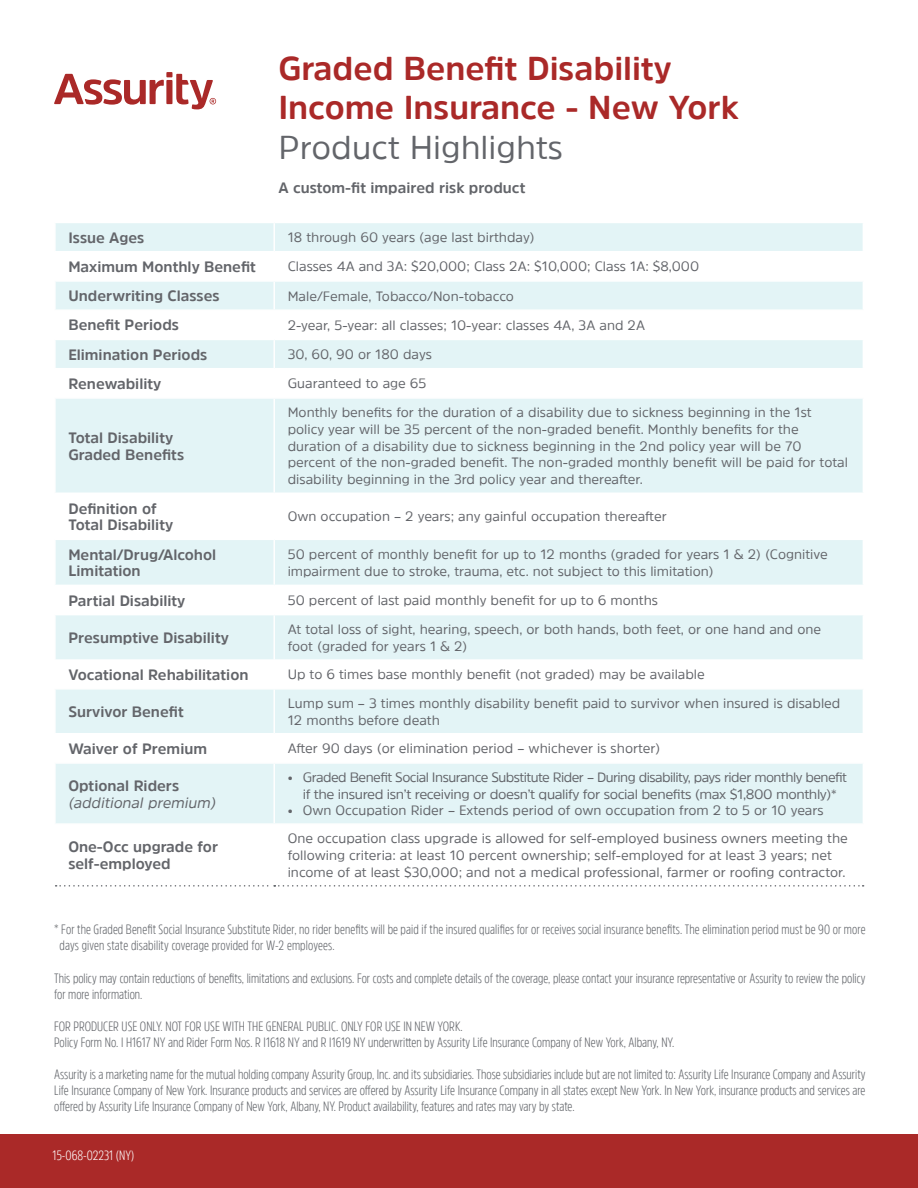
<style>
.page{position:relative;width:918px;height:1188px;background:#fff}
.page>*{position:absolute;margin:0;border:0;box-sizing:border-box;transform-origin:0 0}
.t1{font:700 33px "Amsi Pro";color:#aa2928}
.t2{font:33px "Amsi Pro";color:#63656a}
.info_text{font:700 15px/16.8px "Amsi Pro";color:#63656a}
.info_text-2{font:italic 15px/16.8px "Amsi Pro";color:#63656a}
.info_text-3{font:13.5px/16.8px "Amsi Pro";color:#63656a}
.t3{font:300 13.5px/16.2px "Amsi Pro Cond";color:#62656a;text-align:justify}
.info_text-4{font:13.5px/16.5px "Amsi Pro";letter-spacing:-.04em;color:#63656a;text-align:center}
.t4{font:300 13.5px "Amsi Pro Cond";color:#63656a}
.t5{font:300 13.5px "Amsi Pro Cond";color:#fff}
.s1{font-weight:700;font-style:normal}
.s2{color:#63656a}
</style>
<div class="page">
<div style="left:0;top:1135px;width:918px;height:53px;background:#aa2928"></div>
<div style="left:56px;top:223px;width:807px;height:28px;background:#e3f4f6"></div>
<svg style="left:55px;top:282px;width:808px;height:604px;fill:#e3f4f6"></svg>
<hr style="left:273px;top:223px;width:2px;height:28px;background:#fff">
<hr style="left:274px;top:309px;width:590px;height:2px;background:#fff">
<hr style="left:54px;top:282px;width:2px;height:27px;background:#fff">
<hr style="left:273px;top:282px;width:2px;height:27px;background:#fff">
<hr style="left:54px;top:309px;width:220px;height:2px;background:#fff">
<hr style="left:274px;top:339px;width:590px;height:1px;background:#fff">
<hr style="left:274px;top:368px;width:590px;height:1px;background:#fff">
<hr style="left:54px;top:339px;width:220px;height:1px;background:#fff">
<hr style="left:54px;top:340px;width:2px;height:28px;background:#fff">
<hr style="left:273px;top:340px;width:2px;height:28px;background:#fff">
<hr style="left:54px;top:368px;width:220px;height:1px;background:#fff">
<hr style="left:274px;top:397px;width:590px;height:2px;background:#fff">
<hr style="left:274px;top:493px;width:590px;height:1px;background:#fff">
<hr style="left:54px;top:397px;width:220px;height:2px;background:#fff">
<hr style="left:54px;top:399px;width:2px;height:94px;background:#fff">
<hr style="left:273px;top:399px;width:2px;height:94px;background:#fff">
<hr style="left:54px;top:493px;width:220px;height:1px;background:#fff">
<hr style="left:274px;top:539px;width:590px;height:1px;background:#fff">
<hr style="left:274px;top:585px;width:590px;height:1px;background:#fff">
<hr style="left:54px;top:539px;width:220px;height:1px;background:#fff">
<hr style="left:54px;top:540px;width:2px;height:45px;background:#fff">
<hr style="left:273px;top:540px;width:2px;height:45px;background:#fff">
<hr style="left:54px;top:585px;width:220px;height:1px;background:#fff">
<hr style="left:274px;top:614px;width:590px;height:1px;background:#fff">
<hr style="left:54px;top:614px;width:220px;height:1px;background:#fff">
<hr style="left:54px;top:615px;width:2px;height:45px;background:#fff">
<hr style="left:273px;top:615px;width:2px;height:45px;background:#fff">
<hr style="left:54px;top:688px;width:220px;height:2px;background:#fff">
<hr style="left:54px;top:690px;width:2px;height:43px;background:#fff">
<hr style="left:274px;top:688px;width:590px;height:2px;background:#fff">
<hr style="left:273px;top:690px;width:2px;height:43px;background:#fff">
<hr style="left:54px;top:764px;width:2px;height:59px;background:#fff">
<hr style="left:273px;top:764px;width:2px;height:59px;background:#fff">
<hr style="left:54px;top:733px;width:220px;height:1px;background:#fff">
<hr style="left:54px;top:762px;width:220px;height:2px;background:#fff">
<hr style="left:274px;top:733px;width:590px;height:1px;background:#fff">
<hr style="left:274px;top:762px;width:590px;height:2px;background:#fff">
<hr style="left:54px;top:823px;width:220px;height:2px;background:#fff">
<hr style="left:274px;top:823px;width:590px;height:2px;background:#fff">
<svg style="left:56px;top:885px;width:808px;height:2px"></svg>
<svg style="left:54px;top:72px;width:162px;height:37px"></svg>
<p class="t1" style="left:278px;top:46px;width:395px">Graded Benefit Disability</p>
<p class="t1" style="left:278px;top:85px;width:462px">Income Insurance - New York</p>
<p class="t2" style="left:278px;top:125px;width:286px">Product Highlights</p>
<p class="info_text" style="left:278px;top:179px;width:249px">A custom-fit impaired risk product</p>
<p class="info_text" style="left:68px;top:229px;width:78px">Issue Ages</p>
<p class="info_text-3" style="left:288px;top:229px;width:248px">18 through 60 years (age last birthday)</p>
<p class="info_text" style="left:68px;top:258px;width:189px">Maximum Monthly Benefit</p>
<p class="info_text-3" style="left:288px;top:258px;width:413px">Classes 4A and 3A: $20,000; Class 2A: $10,000; Class 1A: $8,000</p>
<p class="info_text" style="left:68px;top:287px;width:153px">Underwriting Classes</p>
<p class="info_text-3" style="left:288px;top:287px;width:228px">Male/Female, Tobacco/Non-tobacco</p>
<p class="info_text" style="left:68px;top:316px;width:112px">Benefit Periods</p>
<p class="info_text-3" style="left:288px;top:316px;width:359px">2-year, 5-year: all classes; 10-year: classes 4A, 3A and 2A</p>
<p class="info_text" style="left:68px;top:346px;width:141px">Elimination Periods</p>
<p class="info_text-3" style="left:288px;top:346px;width:146px">30, 60, 90 or 180 days</p>
<p class="info_text" style="left:68px;top:375px;width:94px">Renewability</p>
<p class="info_text-3" style="left:288px;top:375px;width:140px">Guaranteed to age 65</p>
<p class="info_text" style="left:68px;top:429px;width:117px">Total Disability<br>Graded Benefits</p>
<p class="info_text-3" style="left:288px;top:404px;width:562px">Monthly benefits for the duration of a disability due to sickness beginning in the 1st policy year will be 35 percent of the non-graded benefit. Monthly benefits for the duration of a disability due to sickness beginning in the 2nd policy year will be 70 percent of the non-graded benefit. The non-graded monthly benefit will be paid for total disability beginning in the 3rd policy year and thereafter.</p>
<p class="info_text" style="left:68px;top:500px;width:106px">Definition of<br>Total Disability</p>
<p class="info_text-3" style="left:288px;top:508px;width:381px">Own occupation – 2 years; any gainful occupation thereafter</p>
<p class="info_text" style="left:68px;top:546px;width:149px">Mental/Drug/Alcohol<br>Limitation</p>
<p class="info_text-3" style="left:288px;top:546px;width:542px">50 percent of monthly benefit for up to 12 months (graded for years 1 &amp; 2) (Cognitive impairment due to stroke, trauma, etc. not subject to this limitation)</p>
<p class="info_text" style="left:68px;top:592px;width:118px">Partial Disability</p>
<p class="info_text-3" style="left:288px;top:592px;width:372px">50 percent of last paid monthly benefit for up to 6 months</p>
<p class="info_text" style="left:68px;top:629px;width:162px">Presumptive Disability</p>
<p class="info_text-3" style="left:288px;top:620px;width:535px">At total loss of sight, hearing, speech, or both hands, both feet, or one hand and one foot (graded for years 1 &amp; 2)</p>
<p class="info_text" style="left:68px;top:666px;width:182px">Vocational Rehabilitation</p>
<p class="info_text-3" style="left:288px;top:666px;width:419px">Up to 6 times base monthly benefit (not graded) may be available</p>
<p class="info_text" style="left:68px;top:703px;width:117px">Survivor Benefit</p>
<p class="info_text-3" style="left:288px;top:694px;width:554px">Lump sum – 3 times monthly disability benefit paid to survivor when insured is disabled<br>12 months before death</p>
<p class="info_text" style="left:68px;top:740px;width:140px">Waiver of Premium</p>
<p class="info_text-3" style="left:288px;top:740px;width:374px">After 90 days (or elimination period – whichever is shorter)</p>
<p class="info_text-2" style="left:68px;top:777px;width:149px"><span class="s1">Optional Riders </span>(additional premium)</p>
<p class="info_text-4" style="left:288px;top:769px;width:561px">• Graded Benefit Social Insurance Substitute Rider – During disability, pays rider monthly benefit if the insured isn’t receiving or doesn’t qualify for social benefits (max $1,800 monthly)*</p>
<p class="info_text-3" style="left:288px;top:802px;width:537px">• Own Occupation Rider – Extends period of own occupation from 2 to 5 or 10 years</p>
<p class="info_text" style="left:68px;top:838px;width:151px">One-Occ upgrade for self-employed</p>
<p class="info_text-3" style="left:288px;top:830px;width:562px">One occupation class upgrade is allowed for self-employed business owners meeting the following criteria: at least 10 percent ownership; self-employed for at least 3 years; net income of at least $30,000; and not a medical professional, farmer or roofing contractor.</p>
<p class="t3" style="left:54px;top:921px;width:813px">* For the Graded Benefit Social Insurance Substitute Rider, no rider benefits will be paid if the insured qualifies for or receives social insurance benefits. The elimination period must be 90 or more</p>
<p class="t3" style="left:60px;top:937px;width:276px">days given state disability coverage provided for W-2 employees.</p>
<p class="t3" style="left:54px;top:969px;width:813px">This policy may contain reductions of benefits, limitations and exclusions. For costs and complete details of the coverage, please contact your insurance representative or Assurity to review the policy for more information.</p>
<p class="t4" style="left:54px;top:1017px;width:410px">FOR PRODUCER USE ONLY. NOT FOR USE WITH THE GENERAL PUBLIC. ONLY FOR USE IN NEW YORK.</p>
<p class="t3" style="left:54px;top:1033px;width:622px">Policy Form No. I H1617 NY and Rider Form Nos. R I1618 NY and R I1619 NY underwritten by Assurity Life Insurance Company <span class="s2">of New York, Albany, NY.</span></p>
<p class="t3" style="left:54px;top:1066px;width:813px">Assurity is a marketing name for the mutual holding company Assurity Group, Inc. and its subsidiaries. Those subsidiaries include but are not limited to: Assurity Life Insurance Company and Assurity Life Insurance Company of New York. Insurance products and services are offered by Assurity Life Insurance Company in all states except New York. In New York, insurance products and services are offered by Assurity Life Insurance Company of New York, Albany, NY. Product availability, features and rates may vary by state.</p>
<p class="t5" style="left:53px;top:1146px;width:83px">15-068-02231 (NY)</p>
</div>
